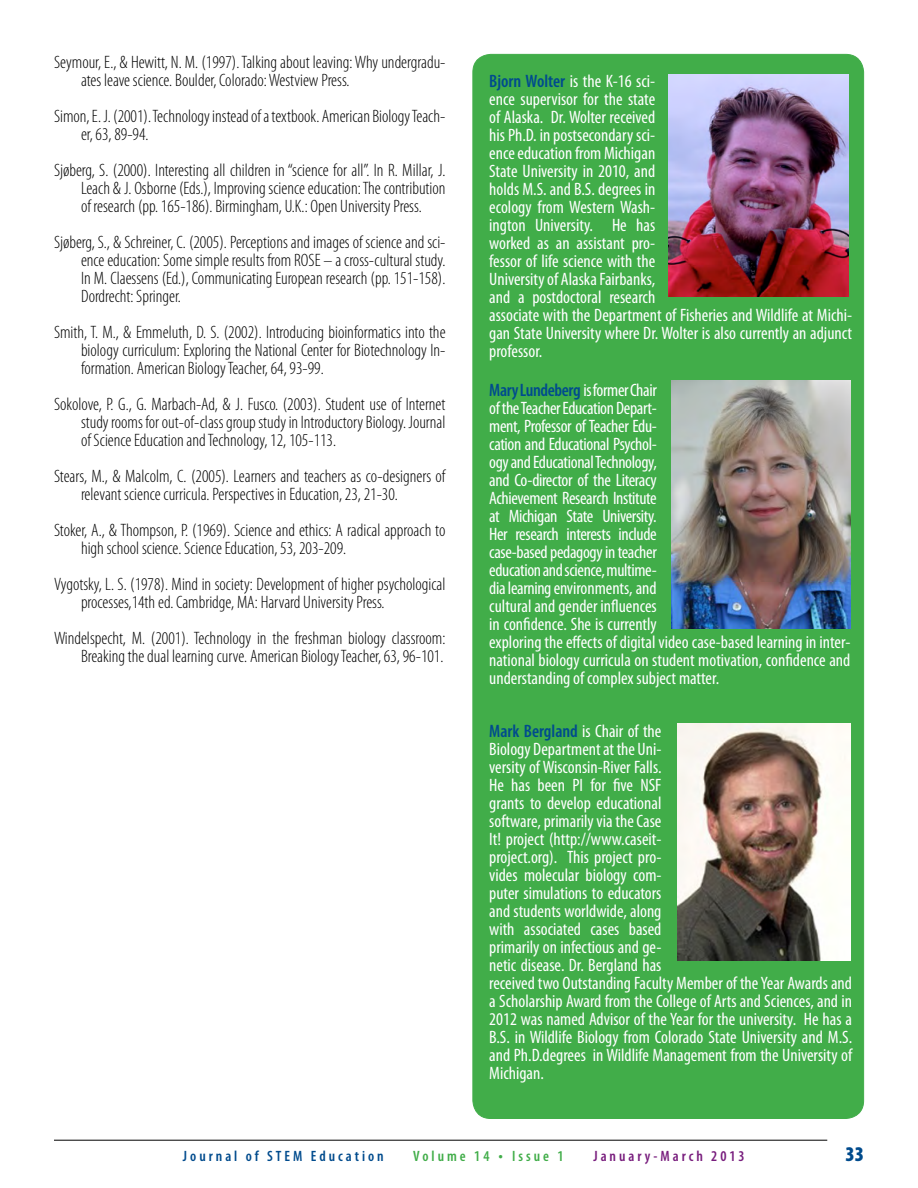
<style>
.page{position:relative;width:918px;height:1188px;background:#fff}
.page>*{position:absolute;margin:0;border:0;box-sizing:border-box;transform-origin:0 0}
.t1{font:900 condensed 21px "Myriad Pro";color:#004b8d}
.t2{font:300 condensed 18px/18px "Myriad Pro";color:#000}
.t3{font:condensed 18px/18px "Myriad Pro";color:#fff}
.t4{font:condensed 18px/18px "Myriad Pro";letter-spacing:-.02em;color:#fff}
.t5{font:600 condensed 15px "Myriad Pro";letter-spacing:.2em;color:#004b8d}
.t6{font:600 condensed 15px "Myriad Pro";letter-spacing:.2em;color:#781d7d}
.t7{font:600 condensed 15px "Myriad Pro";letter-spacing:.2em;color:#41ad49}
.s1{font-weight:600;color:#004b8d}
.s2{font-size:16.5px}
</style>
<div class="page">
<hr style="left:54px;top:1140px;width:773px;height:1px;background:#000">
<div style="left:473px;top:54px;width:391px;height:1065px;background:#41ad49;border-radius:18px"></div>
<img style="left:669px;top:75px;width:179px;height:222px">
<img style="left:678px;top:724px;width:172px;height:237px">
<img style="left:671px;top:380px;width:179px;height:248px">
<p class="t2" style="left:81px;top:52px;width:366px;text-indent:-27px">Seymour, E., &amp; Hewitt, N. M. (1997). Talking about leaving: Why undergradu&shy;ates leave science. Boulder, Colorado: Westview Press.</p>
<p class="t2" style="left:81px;top:106px;width:366px;text-indent:-27px">Simon, E. J. (2001). Technology instead of a textbook. American Biology Teach&shy;er, 63, 89-94.</p>
<p class="t2" style="left:81px;top:160px;width:366px;text-align:justify;text-indent:-27px">Sjøberg, S. (2000). Interesting all children in “science for all”. In R. Millar, J.<br>Leach &amp; J. Osborne (Eds.), Improving science education: The contribution of research (pp. 165-186). Birmingham, U.K.: Open University Press.</p>
<p class="t2" style="left:81px;top:232px;width:366px;text-align:justify;text-indent:-27px">Sjøberg, S., &amp; Schreiner, C. (2005). Perceptions and images of science and sci&shy;ence education: Some simple results from ROSE – a cross-cultural study.<br>In M. Claessens (Ed.), Communicating European research (pp. 151-158).<br>Dordrecht: Springer.</p>
<p class="t2" style="left:81px;top:322px;width:366px;text-align:justify;text-indent:-27px">Smith, T. M., &amp; Emmeluth, D. S. (2002). Introducing bioinformatics into the biology curriculum: Exploring the National Center for Biotechnology In&shy;formation. American Biology Teacher, 64, 93-99.</p>
<p class="t2" style="left:81px;top:394px;width:366px;text-align:justify;text-indent:-27px">Sokolove, P. G., G. Marbach-Ad, &amp; J. Fusco. (2003). Student use of Internet study rooms for out-of-class group study in Introductory Biology. Journal of Science Education and Technology, 12, 105-113.</p>
<p class="t2" style="left:81px;top:466px;width:366px;text-indent:-27px">Stears, M., &amp; Malcolm, C. (2005). Learners and teachers as co-designers of relevant science curricula. Perspectives in Education, 23, 21-30.</p>
<p class="t2" style="left:81px;top:520px;width:366px;text-indent:-27px">Stoker, A., &amp; Thompson, P. (1969). Science and ethics: A radical approach to high school science. Science Education, 53, 203-209.</p>
<p class="t2" style="left:81px;top:574px;width:366px;text-indent:-27px">Vygotsky, L. S. (1978). Mind in society: Development of higher psychological processes,14th ed. Cambridge, MA: Harvard University Press.</p>
<p class="t2" style="left:54px;top:628px;width:393px;text-align:right">Windelspecht, M. (2001). Technology in the freshman biology classroom:<br>Breaking the dual learning curve. American Biology Teacher, 63, 96-101.</p>
<p class="t3" style="left:489px;top:72px;width:364px"><span class="s1">Bjorn Wolter</span> is the K-16 sci-<br>ence supervisor for the state<br>of Alaska. Dr. Wolter received<br>his Ph.D. in postsecondary sci-<br>ence education from Michigan<br>State University in 2010, and<br>holds M.S. and B.S. degrees in<br>ecology from Western Wash-<br>ington University. He has<br>worked as an assistant pro-<br>fessor of life science with the<br>University of Alaska Fairbanks,<br>and a postdoctoral research<br>associate with the Department of Fisheries and Wildlife at Michi&shy;gan State University where Dr. Wolter is also currently an adjunct professor.</p>
<p class="t4" style="left:489px;top:381px;width:363px"><span class="s1">Mary Lundeberg</span> is former Chair<br>of the Teacher Education Depart-<br>ment, Professor of Teacher Edu-<br>cation and Educational Psychol-<br>ogy and Educational Technology,<br>and Co-director of the Literacy<br>Achievement Research Institute<br>at Michigan State University.<br>Her research interests include<br>case-based pedagogy in teacher<br>education and science, multime-<br>dia learning environments, and<br>cultural and gender influences<br>in confidence. She is currently<br>exploring the effects of digital video case-based learning in inter&shy;national biology curricula on student motivation, confidence and understanding of complex subject matter.</p>
<p class="t3" style="left:489px;top:722px;width:364px"><span class="s1">Mark Bergland</span> is Chair of the<br>Biology Department at the Uni-<br>versity of Wisconsin-River Falls.<br>He has been PI for five NSF<br>grants to develop educational<br>software, primarily via the Case<br>It! project (http://www.caseit-<br>project.org). This project pro-<br>vides molecular biology com-<br>puter simulations to educators<br>and students worldwide, along<br>with associated cases based<br>primarily on infectious and ge-<br>netic disease. Dr. Bergland has<br>received two Outstanding Faculty Member of the Year Awards and a Scholarship Award from the College of Arts and Sciences, and in 2012 was named Advisor of the Year for the university. He has a B.S. in Wildlife Biology from Colorado State University and M.S. and Ph.D.degrees in Wildlife Management from the University of Michigan.</p>
<p class="t5" style="left:183px;top:1147px;width:202px">Journal of STEM Education</p>
<p class="t7" style="left:413px;top:1147px;width:152px">Volume 14 <span class="s2">•</span> Issue 1</p>
<p class="t6" style="left:593px;top:1147px;width:153px">January-March 2013</p>
<p class="t1" style="left:845px;top:1141px;width:20px">33</p>
</div>
